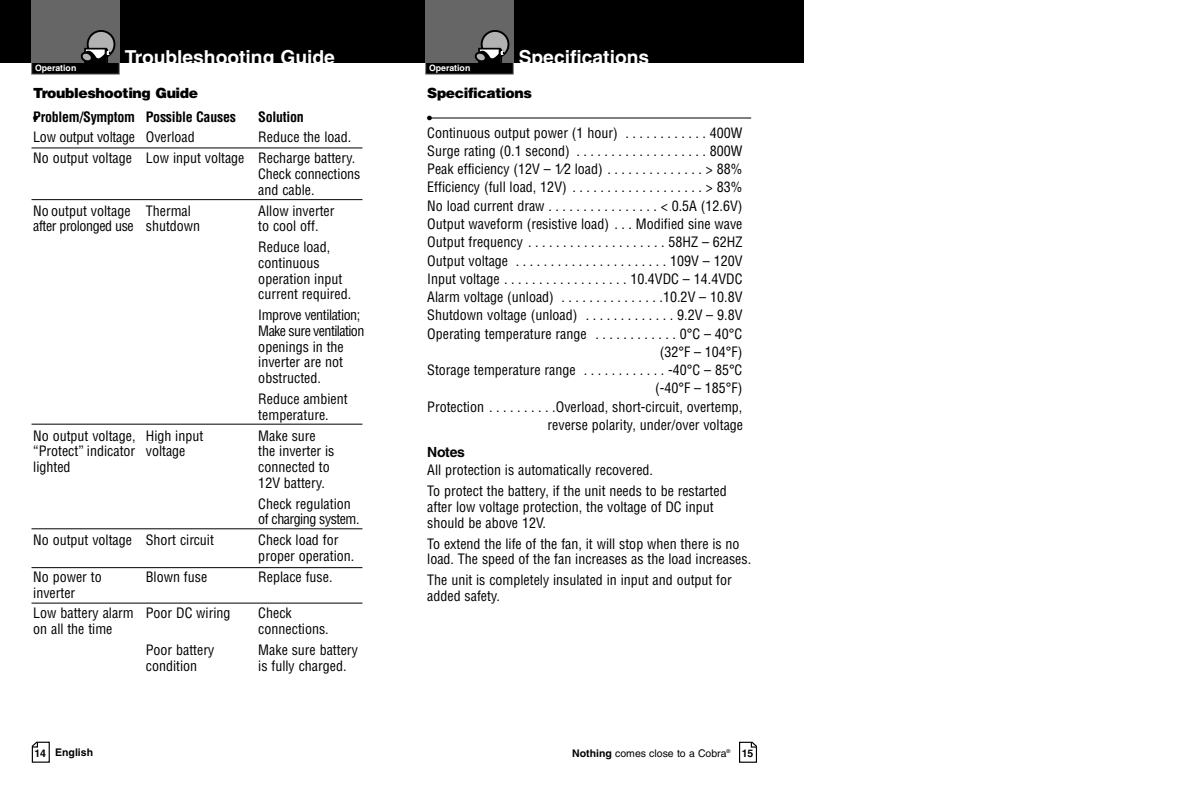
<style>
.page{position:relative;width:1182px;height:788px;background:#fff}
.page>*{position:absolute;margin:0;border:0;box-sizing:border-box;transform-origin:0 0}
.t1{font:700 19.25px "Helvetica";color:#fff}
.t2{font:condensed 14px/15.8px "Helvetica";color:#000}
.t3{font:condensed 14px/15.8px "Helvetica";letter-spacing:-.03em;color:#000}
.t4{font:700 condensed 14px "Helvetica";letter-spacing:-.02em;color:#000}
.t5{font:900 14px "Helvetica";letter-spacing:-.025em;color:#000}
.t6{font:condensed 14px/20.8px "Helvetica";letter-spacing:-.02em;color:#000}
.t7{font:700 14px "Helvetica";letter-spacing:-.02em;color:#000}
.t8{font:10.5px "Helvetica";color:#000}
.t9{font:700 10.5px "Helvetica";color:#000}
.t10{font:700 8.75px "Helvetica";color:#fff}
.t11{font:5.25px "Helvetica";color:#000}
.s1{font-weight:700}
</style>
<div class="page">
<svg style="left:739px;top:741px;width:18px;height:21px"></svg>
<svg style="left:32px;top:741px;width:18px;height:21px"></svg>
<div style="left:0;top:0;width:394px;height:63px;background:#000"></div>
<div style="left:32px;top:62px;width:87px;height:12px;background:#000"></div>
<div style="left:31px;top:61px;width:89px;height:14px;border:1px solid #666"></div>
<div style="left:31px;top:0;width:89px;height:63px;background:#666"></div>
<div style="left:88px;top:31px;width:26px;height:27px;background:#b2b2b2;border-radius:50%"></div>
<div style="left:87px;top:30px;width:28px;height:29px;border:2px solid #000;border-radius:50%"></div>
<svg style="left:80px;top:47px;width:30px;height:16px"></svg>
<div style="left:394px;top:0;width:409px;height:63px;background:#000"></div>
<div style="left:426px;top:62px;width:87px;height:12px;background:#000"></div>
<div style="left:425px;top:61px;width:88px;height:14px;border:1px solid #666"></div>
<div style="left:425px;top:0;width:88px;height:63px;background:#666"></div>
<div style="left:481px;top:31px;width:27px;height:27px;background:#b2b2b2;border-radius:50%"></div>
<div style="left:480px;top:30px;width:29px;height:29px;border:2px solid #000;border-radius:50%"></div>
<svg style="left:474px;top:47px;width:30px;height:16px"></svg>
<hr style="left:427px;top:117px;width:324px;height:1px;background:#000">
<hr style="left:32px;top:147px;width:330px;height:1px;background:#000">
<hr style="left:32px;top:199px;width:330px;height:1px;background:#000">
<hr style="left:32px;top:423px;width:330px;height:1px;background:#000">
<hr style="left:32px;top:528px;width:330px;height:1px;background:#000">
<hr style="left:32px;top:567px;width:330px;height:1px;background:#000">
<hr style="left:32px;top:602px;width:330px;height:1px;background:#000">
<p class="t10" style="left:35px;top:65px;width:43px">Operation</p>
<h1 class="t1" style="left:125px;top:50px;width:212px">Troubleshooting Guide</h1>
<p class="t5" style="left:33px;top:88px;width:166px">Troubleshooting Guide</p>
<p class="t7" style="left:33px;top:112px;width:6px">•</p>
<p class="t4" style="left:33px;top:111px;width:103px">Problem/Symptom</p>
<p class="t6" style="left:33px;top:128px;width:103px">Low output voltage<br>No output voltage</p>
<p class="t3" style="left:33px;top:204px;width:102px">No output voltage after prolonged use</p>
<p class="t4" style="left:146px;top:111px;width:92px">Possible Causes</p>
<p class="t2" style="left:146px;top:128px;width:100px;line-height:20.8px">Overload<br>Low input voltage</p>
<p class="t2" style="left:146px;top:204px;width:56px">Thermal shutdown</p>
<p class="t2" style="left:33px;top:429px;width:104px;text-align:justify">No output voltage, “Protect” indicator lighted</p>
<p class="t2" style="left:146px;top:429px;width:59px">High input voltage</p>
<p class="t2" style="left:33px;top:533px;width:100px">No output voltage</p>
<p class="t2" style="left:33px;top:570px;width:70px">No power to inverter</p>
<p class="t2" style="left:33px;top:606px;width:102px">Low battery alarm on all the time</p>
<p class="t2" style="left:146px;top:533px;width:70px">Short circuit</p>
<p class="t2" style="left:146px;top:570px;width:63px">Blown fuse</p>
<p class="t2" style="left:146px;top:606px;width:86px">Poor DC wiring</p>
<p class="t2" style="left:146px;top:643px;width:70px">Poor battery condition</p>
<p class="t4" style="left:258px;top:111px;width:47px">Solution</p>
<p class="t2" style="left:258px;top:128px;width:98px;line-height:20.8px">Reduce the load.<br>Recharge battery.</p>
<p class="t2" style="left:258px;top:167px;width:103px">Check connections and cable.</p>
<p class="t2" style="left:258px;top:204px;width:78px">Allow inverter to cool off.</p>
<p class="t2" style="left:258px;top:240px;width:94px">Reduce load, continuous operation input current required.</p>
<p class="t3" style="left:258px;top:308px;width:108px">Improve ventilation;<br>Make sure ventilation openings in the inverter are not obstructed.</p>
<p class="t2" style="left:258px;top:392px;width:91px">Reduce ambient temperature.</p>
<p class="t2" style="left:258px;top:429px;width:78px">Make sure the inverter is connected to<br>12V battery.</p>
<p class="t2" style="left:258px;top:497px;width:103px">Check regulation of charging system.</p>
<p class="t2" style="left:258px;top:533px;width:97px">Check load for proper operation.</p>
<p class="t2" style="left:258px;top:570px;width:76px">Replace fuse.</p>
<p class="t2" style="left:258px;top:606px;width:72px">Check connections.</p>
<p class="t2" style="left:258px;top:643px;width:101px">Make sure battery is fully charged.</p>
<p class="t9" style="left:34px;top:748px;width:60px">14 English</p>
<h1 class="t1" style="left:518px;top:50px;width:132px">Specifications</h1>
<p class="t10" style="left:429px;top:65px;width:43px">Operation</p>
<p class="t5" style="left:427px;top:88px;width:106px">Specifications</p>
<p class="t7" style="left:427px;top:112px;width:6px">•</p>
<p class="t2" style="left:427px;top:124px;width:317px;line-height:18.2px;text-align:right">Continuous output power (1 hour) . . . . . . . . . . . . 400W Surgerating(0.1second) ...................800W Peak efficiency (12V – 1⁄2 load) . . . . . . . . . . . . . . &gt; 88% Efficiency(fullload,12V) ...................&gt;83% No load current draw . . . . . . . . . . . . . . . . &lt; 0.5A (12.6V)<br>Output waveform (resistive load) . . . Modified sine wave Outputfrequency ....................58HZ–62HZ Outputvoltage ......................109V–120V Input voltage . . . . . . . . . . . . . . . . . . 10.4VDC – 14.4VDC Alarm voltage (unload) . . . . . . . . . . . . . . .10.2V – 10.8V Shutdown voltage (unload) . . . . . . . . . . . . . 9.2V – 9.8V Operating temperature range . . . . . . . . . . . . 0°C – 40°C (32°F – 104°F)<br>Storage temperature range . . . . . . . . . . . . -40°C – 85°C (-40°F – 185°F)<br>Protection . . . . . . . . . .Overload, short-circuit, overtemp, reverse polarity, under/over voltage</p>
<p class="t7" style="left:427px;top:447px;width:39px">Notes</p>
<p class="t2" style="left:427px;top:461px;width:301px;line-height:20.8px">All protection is automatically recovered.<br>To protect the battery, if the unit needs to be restarted</p>
<p class="t2" style="left:427px;top:500px;width:288px">after low voltage protection, the voltage of DC input should be above 12V.</p>
<p class="t2" style="left:427px;top:536px;width:325px">To extend the life of the fan, it will stop when there is no load. The speed of the fan increases as the load increases.</p>
<p class="t2" style="left:427px;top:573px;width:306px">The unit is completely insulated in input and output for added safety.</p>
<p class="t8" style="left:572px;top:749px;width:156px"><span class="s1">Nothing</span> comes close to a Cobra</p>
<p class="t9" style="left:741px;top:749px;width:13px">15</p>
<p class="t11" style="left:726px;top:749px;width:5px">®</p>
</div>
